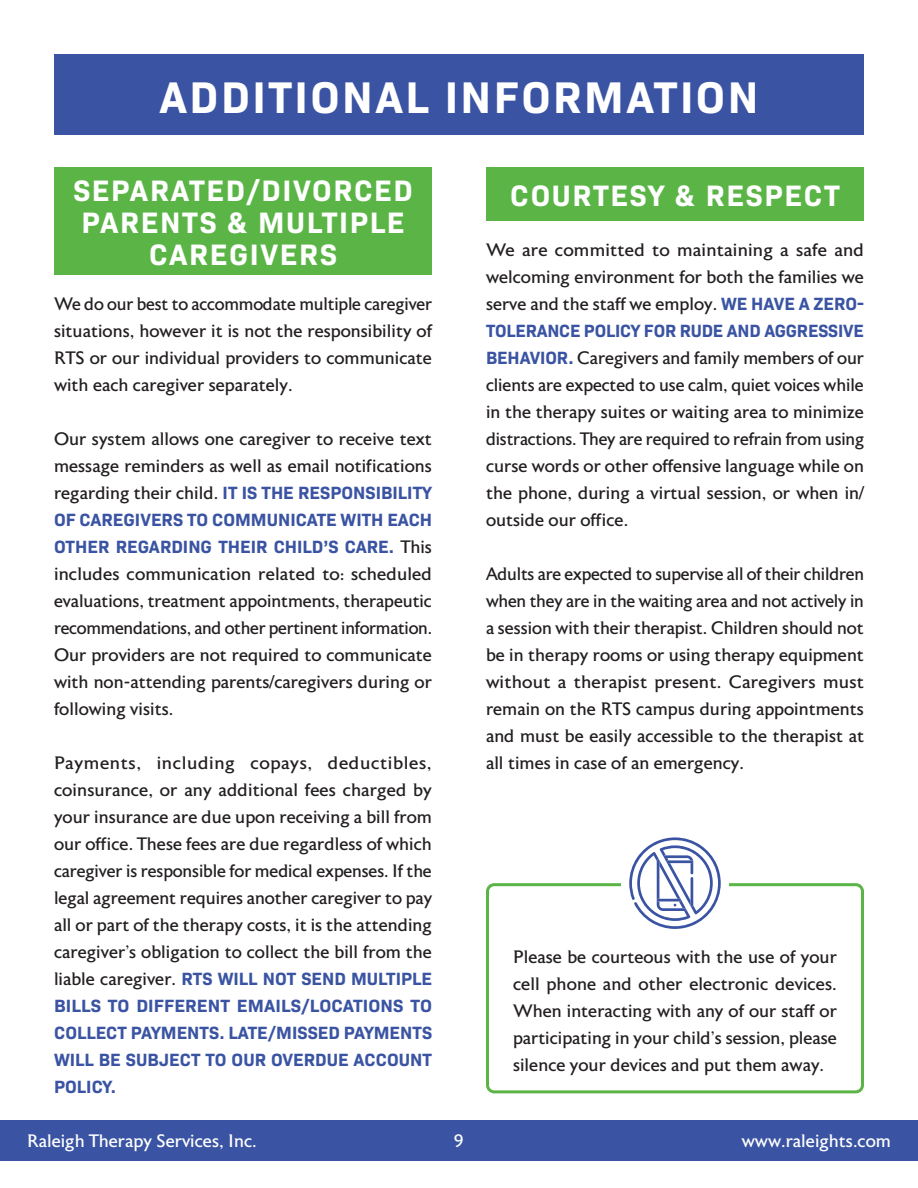
<style>
.page{position:relative;width:918px;height:1188px;background:#fff}
.page>*{position:absolute;margin:0;border:0;box-sizing:border-box;transform-origin:0 0}
.t1{font:700 45px "Bio Sans";letter-spacing:.055em;color:#fff}
.t2{font:700 30px/32px "Bio Sans";letter-spacing:.055em;color:#fff;text-align:center}
.fixed_spacing{font:18px/27px "Astoria";color:#231f20;text-align:justify}
.t3{font:18px "Astoria";color:#fff}
.s1{font-family:"Bio Sans";font-weight:700;color:#3a54a3}
</style>
<div class="page">
<div style="left:0;top:1120px;width:918px;height:41px;background:#3a54a3"></div>
<div style="left:486px;top:883px;width:378px;height:210px;border:3px solid #5ab546;border-radius:7px"></div>
<div style="left:621px;top:829px;width:108px;height:108px;background:#fff;border-radius:50%"></div>
<div style="left:54px;top:167px;width:378px;height:108px;background:#5ab546"></div>
<div style="left:486px;top:167px;width:378px;height:54px;background:#5ab546"></div>
<div style="left:54px;top:54px;width:810px;height:81px;background:#3a54a3"></div>
<svg style="left:629px;top:837px;width:92px;height:92px"></svg>
<p class="t1" style="left:160px;top:63px;width:600px">ADDITIONAL INFORMATION</p>
<p class="t2" style="left:73px;top:172px;width:341px">SEPARATED/DIVORCED<br>PARENTS &amp; MULTIPLE<br>CAREGIVERS</p>
<p class="t2" style="left:510px;top:177px;width:331px">COURTESY &amp; RESPECT</p>
<p class="fixed_spacing" style="left:486px;top:237px;width:380px">We are committed to maintaining a safe and welcoming environment for both the families we serve and the staff we employ. <span class="s1">WE HAVE A ZERO-TOLERANCE POLICY FOR RUDE AND AGGRESSIVE BEHAVIOR.</span> Caregivers and family members of our clients are expected to use calm, quiet voices while in the therapy suites or waiting area to minimize distractions. They are required to refrain from using curse words or other offensive language while on the phone, during a virtual session, or when in/ outside our office.</p>
<p class="fixed_spacing" style="left:54px;top:291px;width:380px">We do our best to accommodate multiple caregiver situations, however it is not the responsibility of RTS or our individual providers to communicate with each caregiver separately.</p>
<p class="fixed_spacing" style="left:54px;top:426px;width:380px">Our system allows one caregiver to receive text message reminders as well as email notifications regarding their child. <span class="s1">IT IS THE RESPONSIBILITY OF CAREGIVERS TO COMMUNICATE WITH EACH OTHER REGARDING THEIR CHILD’S CARE.</span> This includes communication related to: scheduled evaluations, treatment appointments, therapeutic recommendations, and other pertinent information.<br>Our providers are not required to communicate with non-attending parents/caregivers during or following visits.</p>
<p class="fixed_spacing" style="left:54px;top:750px;width:380px">Payments, including copays, deductibles, coinsurance, or any additional fees charged by your insurance are due upon receiving a bill from our office. These fees are due regardless of which caregiver is responsible for medical expenses. If the legal agreement requires another caregiver to pay all or part of the therapy costs, it is the attending caregiver’s obligation to collect the bill from the liable caregiver. <span class="s1">RTS WILL NOT SEND MULTIPLE BILLS TO DIFFERENT EMAILS/LOCATIONS TO COLLECT PAYMENTS. LATE/MISSED PAYMENTS WILL BE SUBJECT TO OUR OVERDUE ACCOUNT POLICY.</span></p>
<p class="fixed_spacing" style="left:486px;top:561px;width:380px">Adults are expected to supervise all of their children when they are in the waiting area and not actively in a session with their therapist. Children should not be in therapy rooms or using therapy equipment without a therapist present. Caregivers must remain on the RTS campus during appointments and must be easily accessible to the therapist at all times in case of an emergency.</p>
<p class="fixed_spacing" style="left:513px;top:944px;width:326px">Please be courteous with the use of your cell phone and other electronic devices.<br>When interacting with any of our staff or participating in your child’s session, please silence your devices and put them away.</p>
<p class="t3" style="left:27px;top:1132px;width:231px">Raleigh Therapy Services, Inc.</p>
<p class="t3" style="left:454px;top:1132px;width:11px">9</p>
<p class="t3" style="left:742px;top:1132px;width:151px">www.raleights.com</p>
</div>
